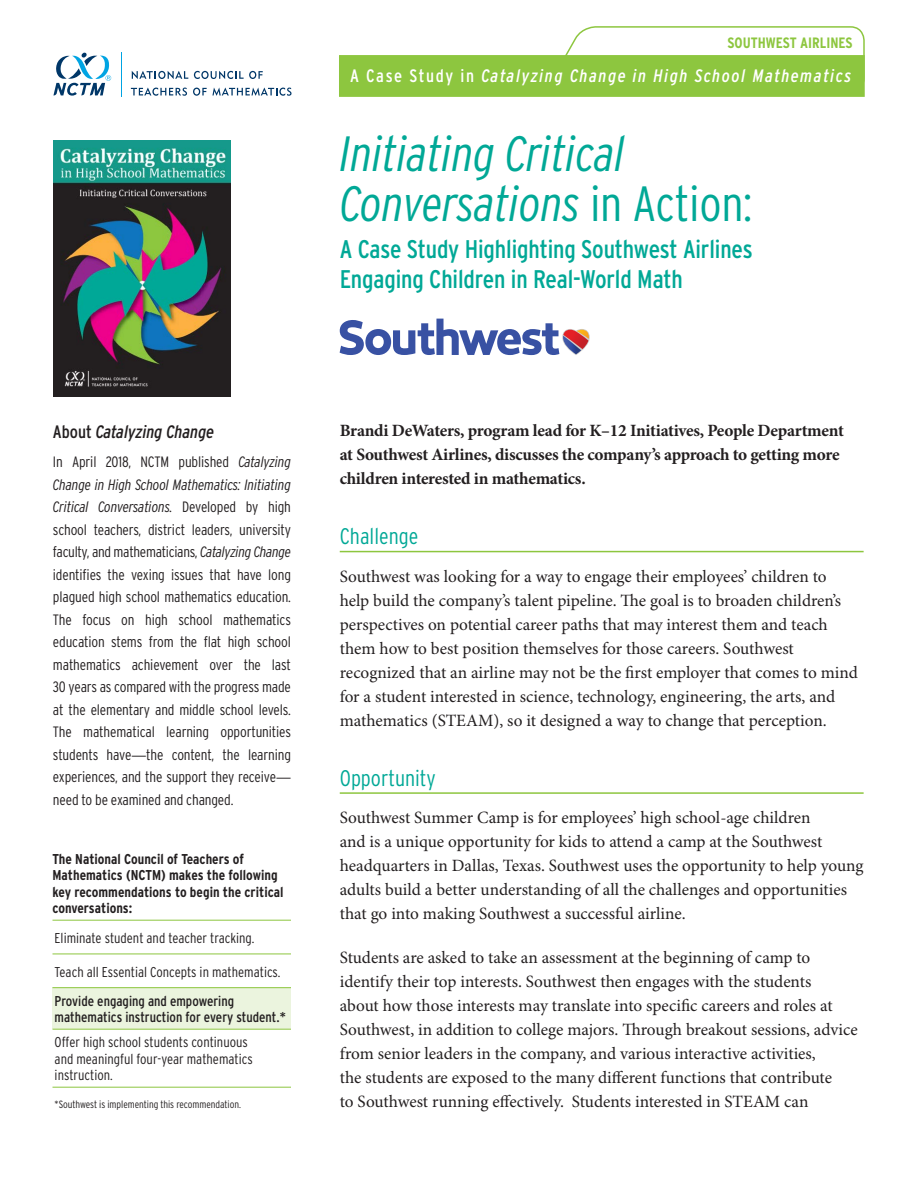
<style>
.page{position:relative;width:918px;height:1188px;background:#fff}
.page>*{position:absolute;margin:0;border:0;box-sizing:border-box;transform-origin:0 0}
.t1{font:italic 300 49.5px/49.5px "Interstate Condensed";letter-spacing:-.005em;color:#00a896}
.t2{font:25.5px/30px "Interstate Condensed";letter-spacing:-.005em;color:#00a896}
.t3{font:300 22.5px "Interstate Condensed";color:#00a896}
.t4{font:italic 18px "Interstate Condensed";letter-spacing:.09em;color:#fff}
.t5{font:italic 18px "Interstate Condensed";color:#231f20}
.t6{font:17.25px/24px "Minion Pro";color:#231f20}
.t7{font:700 17.25px/24px "Minion Pro";letter-spacing:-.015em;color:#231f20}
.t8{font:300 condensed 15px/22.5px "Interstate";letter-spacing:-.01em;color:#231f20;text-align:justify}
.t9{font:italic 300 15px/22.5px "Interstate Condensed";letter-spacing:-.01em;color:#231f20}
.t10{font:700 condensed 15px "Interstate";color:#8dc63f}
.t11{font:300 condensed 14.25px/16.5px "Interstate";color:#231f20}
.t12{font:700 condensed 14.25px/16.5px "Interstate";color:#231f20}
.t13{font:condensed 14.25px/16.5px "Interstate";color:#231f20}
.t14{font:300 condensed 10.5px "Interstate";letter-spacing:-.005em;color:#231f20}
.s1{font-family:"Interstate";font-style:normal;font-stretch:condensed}
.s2{font-style:normal}
.s3{font-family:"Interstate Condensed";font-style:italic;font-stretch:normal}
.s4{font-family:"Myriad Pro";font-weight:400;font-stretch:normal}
</style>
<div class="page">
<div style="left:339px;top:55px;width:526px;height:42px;background:#8dc63f;border:2px solid #8dc63f"></div>
<hr style="left:340px;top:551px;width:524px;height:1px;background:#8dc63f">
<hr style="left:340px;top:792px;width:524px;height:2px;background:#8dc63f">
<div style="left:52px;top:988px;width:239px;height:41px;background:#ebf4de"></div>
<hr style="left:52px;top:920px;width:239px;height:1px;background:#8dc63f">
<hr style="left:52px;top:954px;width:239px;height:1px;background:#8dc63f">
<hr style="left:52px;top:987px;width:239px;height:1px;background:#8dc63f">
<hr style="left:52px;top:1029px;width:239px;height:1px;background:#8dc63f">
<hr style="left:52px;top:1087px;width:239px;height:1px;background:#8dc63f">
<svg style="left:53px;top:53px;width:58px;height:43px"></svg>
<hr style="left:121px;top:52px;width:1px;height:45px;background:#00a4e3">
<svg style="left:132px;top:71px;width:56px;height:8px"></svg>
<svg style="left:194px;top:71px;width:69px;height:8px"></svg>
<svg style="left:131px;top:88px;width:56px;height:8px"></svg>
<svg style="left:193px;top:88px;width:99px;height:8px"></svg>
<img style="left:53px;top:140px;width:178px;height:256px">
<svg style="left:545px;top:26px;width:320px;height:67px"></svg>
<svg style="left:340px;top:319px;width:250px;height:36px"></svg>
<p class="t10" style="left:728px;top:34px;width:127px">SOUTHWEST AIRLINES</p>
<p class="t4" style="left:350px;top:66px;width:503px"><span class="s1">A Case Study in</span> Catalyzing Change in High School Mathematics</p>
<h1 class="t1" style="left:340px;top:129px;width:414px">Initiating Critical<br>Conversations <span class="s1">in Action:</span></h1>
<h2 class="t2" style="left:340px;top:233px;width:414px">A Case Study Highlighting Southwest Airlines<br>Engaging Children in Real-World Math</h2>
<p class="t5" style="left:53px;top:422px;width:163px"><span class="s2">About</span> Catalyzing Change</p>
<p class="t8" style="left:53px;top:451px;width:240px">In April 2018, NCTM published <span class="s3">Catalyzing</span></p>
<p class="t9" style="left:53px;top:473px;width:240px">Change in High School Mathematics: Initiating<br>Critical Conversations. <span class="s1">Developed by high</span></p>
<p class="t8" style="left:53px;top:518px;width:240px">school teachers, district leaders, university faculty, and mathematicians, <span class="s3">Catalyzing Change </span>identifies the vexing issues that have long plagued high school mathematics education.<br>The focus on high school mathematics education stems from the flat high school mathematics achievement over the last 30 years as compared with the progress made at the elementary and middle school levels.<br>The mathematical learning opportunities students have<span class="s4">—</span>the content, the learning experiences, and the support they receive<span class="s4">— </span>need to be examined and changed.</p>
<p class="t12" style="left:52px;top:851px;width:233px">The National Council of Teachers of Mathematics (NCTM) makes the following key recommendations to begin the critical conversations:</p>
<p class="t11" style="left:55px;top:929px;width:201px">Eliminate student and teacher tracking.</p>
<p class="t11" style="left:55px;top:963px;width:227px">Teach all Essential Concepts in mathematics.</p>
<p class="t13" style="left:55px;top:993px;width:233px">Provide engaging and empowering mathematics instruction for every student.*</p>
<p class="t11" style="left:55px;top:1034px;width:200px">Offer high school students continuous and meaningful four-year mathematics instruction.</p>
<p class="t14" style="left:55px;top:1099px;width:188px">*Southwest is implementing this recommendation.</p>
<p class="t7" style="left:340px;top:419px;width:506px">Brandi DeWaters, program lead for K–12 Initiatives, People Department at Southwest Airlines, discusses the company’s approach to getting more children interested in mathematics.</p>
<h3 class="t3" style="left:340px;top:524px;width:80px">Challenge</h3>
<p class="t6" style="left:340px;top:565px;width:520px">Southwest was looking for a way to engage their employees’ children to help build the company’s talent pipeline. The goal is to broaden children’s perspectives on potential career paths that may interest them and teach them how to best position themselves for those careers. Southwest recognized that an airline may not be the first employer that comes to mind for a student interested in science, technology, engineering, the arts, and mathematics (STEAM), so it designed a way to change that perception.</p>
<h3 class="t3" style="left:340px;top:765px;width:97px">Opportunity</h3>
<p class="t6" style="left:340px;top:806px;width:525px">Southwest Summer Camp is for employees’ high school-age children<br>and is a unique opportunity for kids to attend a camp at the Southwest headquarters in Dallas, Texas. Southwest uses the opportunity to help young adults build a better understanding of all the challenges and opportunities that go into making Southwest a successful airline.</p>
<p class="t6" style="left:340px;top:947px;width:520px">Students are asked to take an assessment at the beginning of camp to identify their top interests. Southwest then engages with the students<br>about how those interests may translate into specific careers and roles at Southwest, in addition to college majors. Through breakout sessions, advice from senior leaders in the company, and various interactive activities,<br>the students are exposed to the many different functions that contribute<br>to Southwest running effectively. Students interested in STEAM can</p>
</div>
